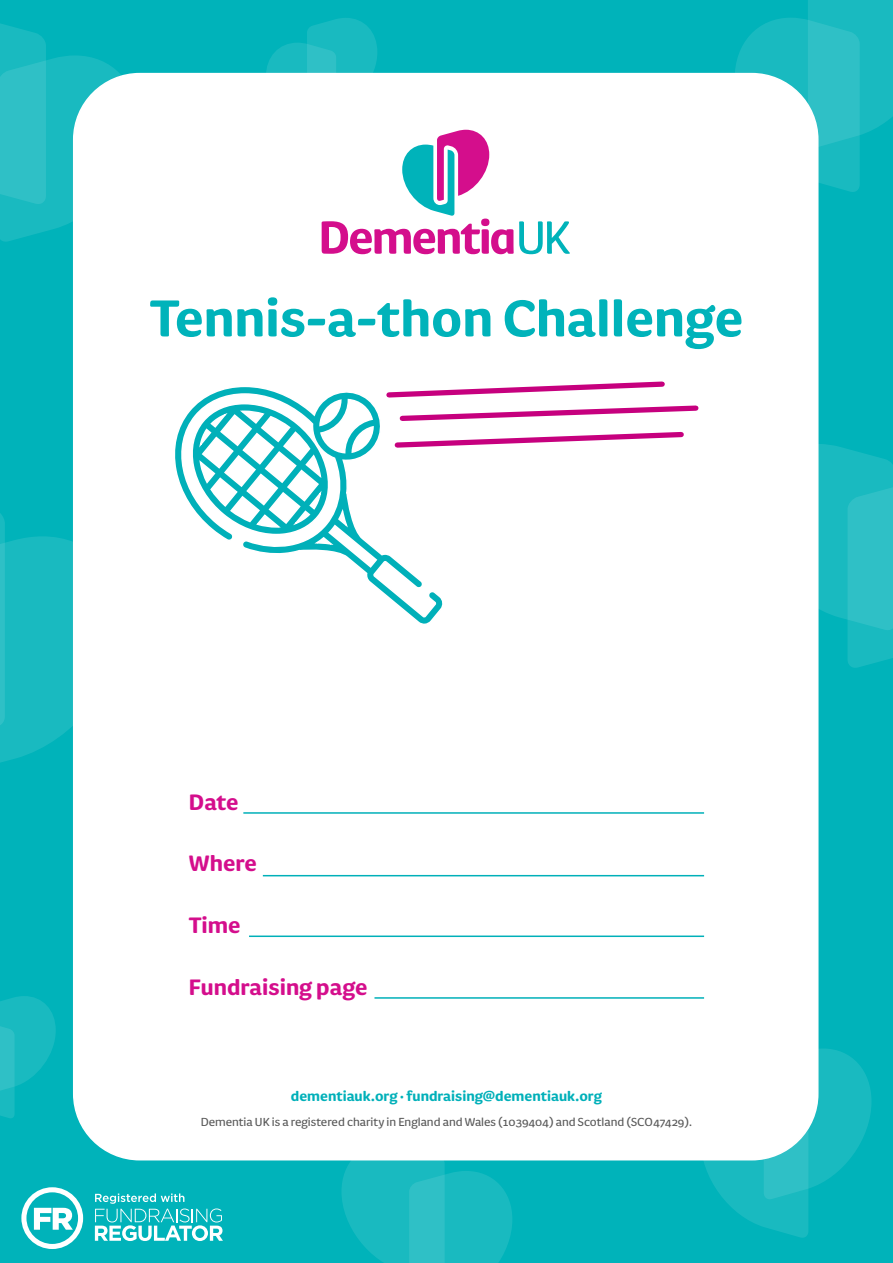
<style>
.page{position:relative;width:893px;height:1263px;background:#fff}
.page>*{position:absolute;margin:0;border:0;box-sizing:border-box;transform-origin:0 0}
.t1{font:700 60px "FS Pimlico";color:#00b3ba}
.t2{font:700 25.8px "FS Pimlico";color:#d40e8c}
.t3{font:700 16.35px "FS Pimlico";color:#00b0b9}
.t4{font:13.5px "FS Pimlico";color:#595959}
.s1{font-weight:400;font-size:13.5px;color:#00b3ba}
</style>
<div class="page">
<div style="left:1px;top:1px;width:891px;height:1261px;background:#00b3ba"></div>
<svg style="left:0;top:488px;width:73px;height:287px"></svg>
<svg style="left:341px;top:1160px;width:171px;height:103px;background:#1abac0"></svg>
<svg style="left:735px;top:0;width:158px;height:192px"></svg>
<svg style="left:818px;top:444px;width:75px;height:224px;background:#1fbbc1"></svg>
<svg style="left:701px;top:1048px;width:170px;height:190px"></svg>
<svg style="left:0;top:18px;width:137px;height:224px"></svg>
<svg style="left:0;top:996px;width:56px;height:122px"></svg>
<div style="left:74px;top:74px;width:744px;height:1086px;background:#fff;border-radius:66px"></div>
<svg style="left:21px;top:1187px;width:62px;height:62px"></svg>
<svg style="left:95px;top:1193px;width:128px;height:48px"></svg>
<svg style="left:266px;top:18px;width:304px;height:236px"></svg>
<svg style="left:175px;top:387px;width:268px;height:237px"></svg>
<svg style="left:383px;top:381px;width:316px;height:69px"></svg>
<hr style="left:243px;top:812px;width:461px;height:2px;background:#00b0b9">
<hr style="left:263px;top:875px;width:441px;height:1px;background:#00b0b9">
<hr style="left:249px;top:935px;width:455px;height:2px;background:#00b0b9">
<hr style="left:374px;top:997px;width:330px;height:2px;background:#00b0b9">
<h1 class="t1" style="left:150px;top:274px;width:595px">Tennis-a-thon Challenge</h1>
<h2 class="t2" style="left:189px;top:782px;width:51px">Date</h2>
<h2 class="t2" style="left:189px;top:844px;width:69px">Where</h2>
<h2 class="t2" style="left:189px;top:906px;width:53px">Time</h2>
<h2 class="t2" style="left:189px;top:968px;width:180px">Fundraising page</h2>
<p class="t3" style="left:291px;top:1084px;width:313px">dementiauk.org <span class="s1">•</span> fundraising@dementiauk.org</p>
<p class="t4" style="left:201px;top:1112px;width:493px">Dementia UK is a registered charity in England and Wales (1039404) and Scotland (SCO47429).</p>
</div>
